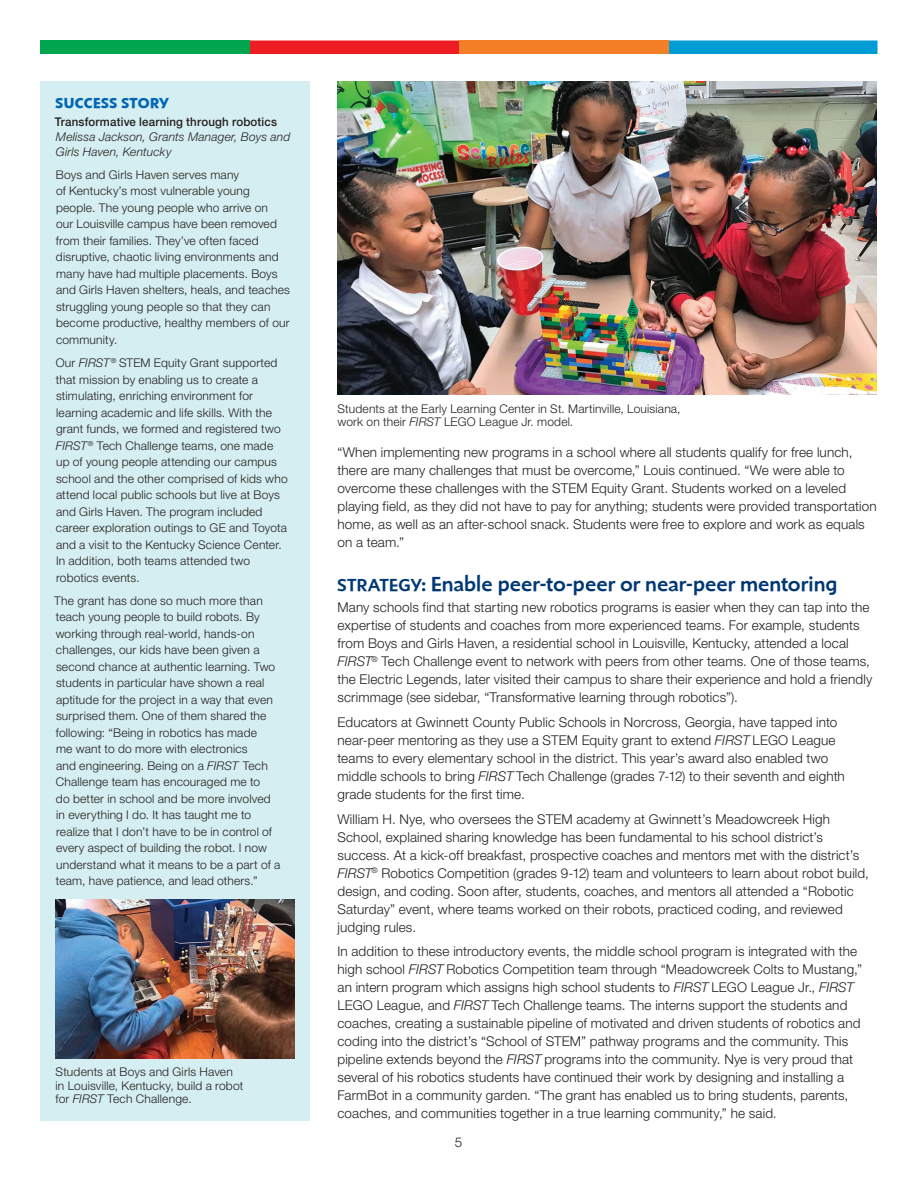
<style>
.page{position:relative;width:918px;height:1188px;background:#fff}
.page>*{position:absolute;margin:0;border:0;box-sizing:border-box;transform-origin:0 0}
.t1{font:500 21px "Shinn RR";letter-spacing:.005em;color:#013874}
.t2{font:700 15px "Shinn RR";letter-spacing:.035em;color:#0166b3}
.t3{font:300 13.5px/18px "Helvetica Neue";letter-spacing:.01em;color:#231f20}
.t4{font:300 12px/16.5px "Helvetica Neue";letter-spacing:.015em;color:#231f20}
.t5{font:italic 300 12px/15px "Helvetica Neue";letter-spacing:.015em;color:#231f20}
.t6{font:500 12px "Helvetica Neue";letter-spacing:.015em;color:#231f20;scale:.96 1}
.s1{font-style:italic}
.s2{font-size:18px}
</style>
<div class="page">
<svg style="left:668px;top:40px;width:210px;height:14px;background:#0a9fd6"></svg>
<div style="left:459px;top:40px;width:209px;height:14px;background:#f47f26"></div>
<div style="left:250px;top:40px;width:209px;height:14px;background:#ee1d23"></div>
<div style="left:40px;top:40px;width:210px;height:14px;background:#00a54f"></div>
<img style="left:338px;top:81px;width:538px;height:314px">
<div style="left:40px;top:81px;width:270px;height:1039px;background:#d5eef1"></div>
<img style="left:56px;top:899px;width:238px;height:159px">
<p class="t2" style="left:56px;top:94px;width:115px">SUCCESS STORY</p>
<p class="t6" style="left:55px;top:114px;width:233px">Transformative learning through robotics</p>
<p class="t5" style="left:56px;top:129px;width:236px">Melissa Jackson, Grants Manager, Boys and<br>Girls Haven, Kentucky</p>
<p class="t4" style="left:56px;top:166px;width:236px">Boys and Girls Haven serves many<br>of Kentucky’s most vulnerable young people. The young people who arrive on<br>our Louisville campus have been removed from their families. They’ve often faced disruptive, chaotic living environments and many have had multiple placements. Boys and Girls Haven shelters, heals, and teaches struggling young people so that they can become productive, healthy members of our community.</p>
<p class="t4" style="left:56px;top:354px;width:233px">Our <span class="s1">FIRST</span><sup>®</sup> STEM Equity Grant supported that mission by enabling us to create a stimulating, enriching environment for learning academic and life skills. With the grant funds, we formed and registered two <span class="s1">FIRST</span><sup>®</sup> Tech Challenge teams, one made up of young people attending our campus school and the other comprised of kids who attend local public schools but live at Boys and Girls Haven. The program included career exploration outings to GE and Toyota and a visit to the Kentucky Science Center.<br>In addition, both teams attended two robotics events.</p>
<p class="t4" style="left:54px;top:592px;width:228px">The grant has done so much more than teach young people to build robots. By working through real-world, hands-on challenges, our kids have been given a second chance at authentic learning. Two students in particular have shown a real aptitude for the project in a way that even surprised them. One of them shared the following: “Being in robotics has made<br>me want to do more with electronics<br>and engineering. Being on a <span class="s1">FIRST</span> Tech Challenge team has encouraged me to<br>do better in school and be more involved in everything I do. It has taught me to realize that I don’t have to be in control of every aspect of building the robot. I now understand what it means to be a part of a team, have patience, and lead others.”</p>
<p class="t4" style="left:56px;top:1065px;width:189px;line-height:13.5px">Students at Boys and Girls Haven in Louisville, Kentucky, build a robot for <span class="s1">FIRST</span> Tech Challenge.</p>
<p class="t4" style="left:338px;top:401px;width:345px;line-height:13.5px">Students at the Early Learning Center in St. Martinville, Louisiana, work on their <span class="s1">FIRST</span> LEGO League Jr. model.</p>
<p class="t3" style="left:338px;top:443px;width:541px">“When implementing new programs in a school where all students qualify for free lunch, there are many challenges that must be overcome,” Louis continued. “We were able to overcome these challenges with the STEM Equity Grant. Students worked on a leveled playing field, as they did not have to pay for anything; students were provided transportation home, as well as an after-school snack. Students were free to explore and work as equals on a team.”</p>
<h1 class="t1" style="left:338px;top:571px;width:502px"><span class="s2">STRATEGY</span>: Enable peer-to-peer or near-peer mentoring</h1>
<p class="t3" style="left:338px;top:598px;width:536px">Many schools find that starting new robotics programs is easier when they can tap into the expertise of students and coaches from more experienced teams. For example, students from Boys and Girls Haven, a residential school in Louisville, Kentucky, attended a local <span class="s1">FIRST</span><sup>®</sup> Tech Challenge event to network with peers from other teams. One of those teams, the Electric Legends, later visited their campus to share their experience and hold a friendly scrimmage (see sidebar, “Transformative learning through robotics”).</p>
<p class="t3" style="left:338px;top:713px;width:509px">Educators at Gwinnett County Public Schools in Norcross, Georgia, have tapped into near-peer mentoring as they use a STEM Equity grant to extend <span class="s1">FIRST</span> LEGO League teams to every elementary school in the district. This year’s award also enabled two middle schools to bring <span class="s1">FIRST</span> Tech Challenge (grades 7-12) to their seventh and eighth grade students for the first time.</p>
<p class="t3" style="left:338px;top:810px;width:533px">William H. Nye, who oversees the STEM academy at Gwinnett’s Meadowcreek High School, explained sharing knowledge has been fundamental to his school district’s success. At a kick-off breakfast, prospective coaches and mentors met with the district’s <span class="s1">FIRST</span><sup>®</sup> Robotics Competition (grades 9-12) team and volunteers to learn about robot build, design, and coding. Soon after, students, coaches, and mentors all attended a “Robotic Saturday” event, where teams worked on their robots, practiced coding, and reviewed judging rules.</p>
<p class="t3" style="left:337px;top:942px;width:526px">In addition to these introductory events, the middle school program is integrated with the high school <span class="s1">FIRST</span> Robotics Competition team through “Meadowcreek Colts to Mustang,” an intern program which assigns high school students to <span class="s1">FIRST</span> LEGO League Jr., <span class="s1">FIRST </span>LEGO League, and <span class="s1">FIRST</span> Tech Challenge teams. The interns support the students and coaches, creating a sustainable pipeline of motivated and driven students of robotics and coding into the district’s “School of STEM” pathway programs and the community. This pipeline extends beyond the <span class="s1">FIRST</span> programs into the community. Nye is very proud that several of his robotics students have continued their work by designing and installing a FarmBot in a community garden. “The grant has enabled us to bring students, parents, coaches, and communities together in a true learning community,” he said.</p>
<p class="t3" style="left:455px;top:1133px;width:9px">5</p>
</div>
